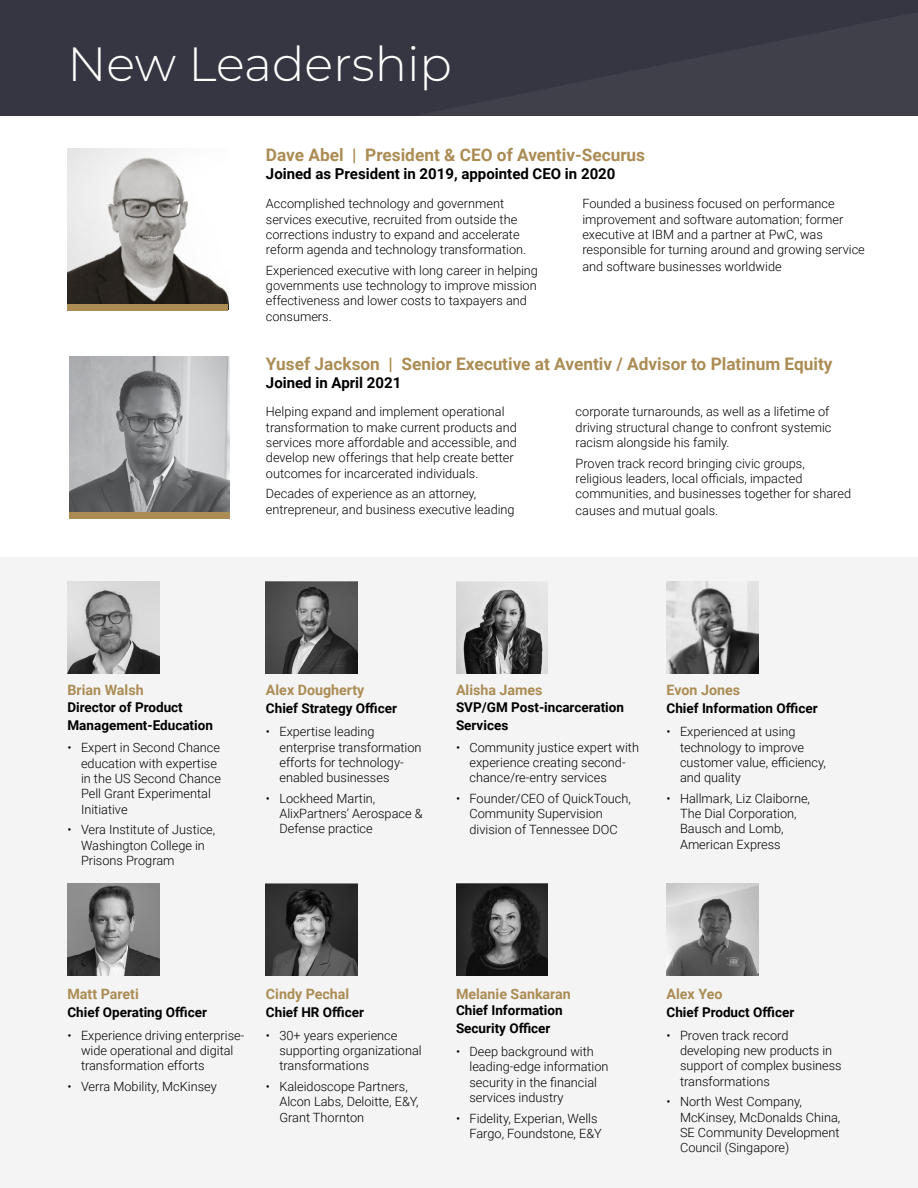
<style>
.page{position:relative;width:918px;height:1188px;background:#fff}
.page>*{position:absolute;margin:0;border:0;box-sizing:border-box;transform-origin:0 0}
.t1{font:300 48px "Montserrat";color:#fff}
.t2{font:700 17.25px "Roboto";color:#ab8c54}
.t3{font:700 15px "Roboto";color:#000}
.t4{font:700 14.25px "Roboto";color:#ab8c54}
.t5{font:700 13.5px/18px "Roboto";color:#000}
.t6{font:300 12.75px/15.3px "Roboto";color:#000}
</style>
<div class="page">
<div style="left:0;top:557px;width:918px;height:631px;background:#f4f4f4"></div>
<div style="left:0;top:0;width:918px;height:116px;background:#353642"></div>
<svg style="left:424px;top:13px;width:494px;height:102px;fill:#40404a"></svg>
<img style="left:68px;top:148px;width:160px;height:156px">
<div style="left:68px;top:304px;width:160px;height:7px;background:#ab8c54"></div>
<img style="left:69px;top:357px;width:161px;height:156px">
<div style="left:69px;top:513px;width:161px;height:6px;background:#ab8c54"></div>
<img style="left:266px;top:581px;width:92px;height:92px">
<img style="left:456px;top:884px;width:92px;height:92px">
<img style="left:456px;top:581px;width:92px;height:92px">
<img style="left:667px;top:581px;width:92px;height:92px">
<img style="left:68px;top:581px;width:91px;height:92px">
<img style="left:266px;top:884px;width:92px;height:92px">
<img style="left:667px;top:884px;width:92px;height:92px">
<img style="left:68px;top:884px;width:91px;height:92px">
<h1 class="t1" style="left:68px;top:31px;width:386px">New Leadership</h1>
<h2 class="t2" style="left:266px;top:143px;width:381px">Dave Abel | President &amp; CEO of Aventiv-Securus</h2>
<p class="t3" style="left:266px;top:164px;width:351px">Joined as President in 2019, appointed CEO in 2020</p>
<p class="t6" style="left:266px;top:196px;width:262px">Accomplished technology and government services executive, recruited from outside the corrections industry to expand and accelerate reform agenda and technology transformation.</p>
<p class="t6" style="left:266px;top:262px;width:274px">Experienced executive with long career in helping governments use technology to improve mission effectiveness and lower costs to taxpayers and consumers.</p>
<p class="t6" style="left:582px;top:196px;width:284px">Founded a business focused on performance improvement and software automation; former executive at IBM and a partner at PwC, was responsible for turning around and growing service</p>
<p class="t6" style="left:582px;top:259px;width:201px">and software businesses worldwide</p>
<h2 class="t2" style="left:266px;top:351px;width:568px">Yusef Jackson | Senior Executive at Aventiv / Advisor to Platinum Equity</h2>
<p class="t3" style="left:266px;top:372px;width:137px">Joined in April 2021</p>
<p class="t6" style="left:266px;top:404px;width:252px">Helping expand and implement operational transformation to make current products and services more affordable and accessible, and develop new offerings that help create better outcomes for incarcerated individuals.</p>
<p class="t6" style="left:266px;top:486px;width:250px">Decades of experience as an attorney, entrepreneur, and business executive leading</p>
<p class="t6" style="left:576px;top:404px;width:257px">corporate turnarounds, as well as a lifetime of driving structural change to confront systemic racism alongside his family.</p>
<p class="t6" style="left:576px;top:455px;width:277px">Proven track record bringing civic groups, religious leaders, local officials, impacted communities, and businesses together for shared</p>
<p class="t6" style="left:576px;top:503px;width:144px">causes and mutual goals.</p>
<p class="t4" style="left:68px;top:680px;width:78px">Brian Walsh</p>
<p class="t5" style="left:68px;top:697px;width:147px">Director of Product<br>Management-Education</p>
<p class="t6" style="left:81px;top:740px;width:142px;text-indent:-14px">• Expert in Second Chance education with expertise in the US Second Chance<br>Pell Grant Experimental<br>Initiative</p>
<p class="t6" style="left:81px;top:822px;width:136px;text-indent:-14px">• Vera Institute of Justice,<br>Washington College in<br>Prisons Program</p>
<p class="t4" style="left:266px;top:680px;width:100px">Alex Dougherty</p>
<p class="t5" style="left:266px;top:699px;width:133px">Chief Strategy Officer</p>
<p class="t6" style="left:279px;top:724px;width:144px;text-indent:-14px">• Expertise leading enterprise transformation efforts for technology&shy;enabled businesses</p>
<p class="t6" style="left:279px;top:790px;width:145px;text-indent:-14px">• Lockheed Martin,<br>AlixPartners’ Aerospace &amp;<br>Defense practice</p>
<p class="t4" style="left:456px;top:680px;width:88px">Alisha James</p>
<p class="t5" style="left:456px;top:697px;width:170px">SVP/GM Post-incarceration<br>Services</p>
<p class="t6" style="left:470px;top:739px;width:171px;text-indent:-14px">• Community justice expert with experience creating second&shy;chance/re-entry services</p>
<p class="t6" style="left:470px;top:790px;width:163px;text-indent:-14px">• Founder/CEO of QuickTouch,<br>Community Supervision division of Tennessee DOC</p>
<p class="t4" style="left:667px;top:680px;width:75px">Evon Jones</p>
<p class="t5" style="left:667px;top:699px;width:153px">Chief Information Officer</p>
<p class="t6" style="left:680px;top:724px;width:147px;text-indent:-14px">• Experienced at using technology to improve customer value, efficiency, and quality</p>
<p class="t6" style="left:680px;top:790px;width:131px;text-indent:-14px">• Hallmark, Liz Claiborne,<br>The Dial Corporation,<br>Bausch and Lomb,<br>American Express</p>
<p class="t4" style="left:68px;top:984px;width:73px">Matt Pareti</p>
<p class="t5" style="left:68px;top:1003px;width:141px">Chief Operating Officer</p>
<p class="t6" style="left:81px;top:1027px;width:165px;text-indent:-14px">• Experience driving enterprise&shy;wide operational and digital transformation efforts</p>
<p class="t6" style="left:68px;top:1078px;width:151px">• Verra Mobility, McKinsey</p>
<p class="t4" style="left:266px;top:984px;width:85px">Cindy Pechal</p>
<p class="t5" style="left:266px;top:1003px;width:100px">Chief HR Officer</p>
<p class="t6" style="left:279px;top:1027px;width:144px;text-indent:-14px">• 30+ years experience supporting organizational transformations</p>
<p class="t6" style="left:279px;top:1078px;width:141px;text-indent:-14px">• Kaleidoscope Partners,<br>Alcon Labs, Deloitte, E&amp;Y,<br>Grant Thornton</p>
<p class="t4" style="left:456px;top:984px;width:116px">Melanie Sankaran</p>
<p class="t5" style="left:456px;top:1001px;width:108px">Chief Information<br>Security Officer</p>
<p class="t6" style="left:470px;top:1043px;width:141px;text-indent:-14px">• Deep background with leading-edge information security in the financial services industry</p>
<p class="t6" style="left:470px;top:1110px;width:134px;text-indent:-14px">• Fidelity, Experian, Wells<br>Fargo, Foundstone, E&amp;Y</p>
<p class="t4" style="left:667px;top:984px;width:57px">Alex Yeo</p>
<p class="t5" style="left:667px;top:1003px;width:129px">Chief Product Officer</p>
<p class="t6" style="left:680px;top:1027px;width:163px;text-indent:-14px">• Proven track record developing new products in support of complex business transformations</p>
<p class="t6" style="left:680px;top:1094px;width:162px;text-indent:-14px">• North West Company,<br>McKinsey, McDonalds China,<br>SE Community Development<br>Council (Singapore)</p>
</div>
